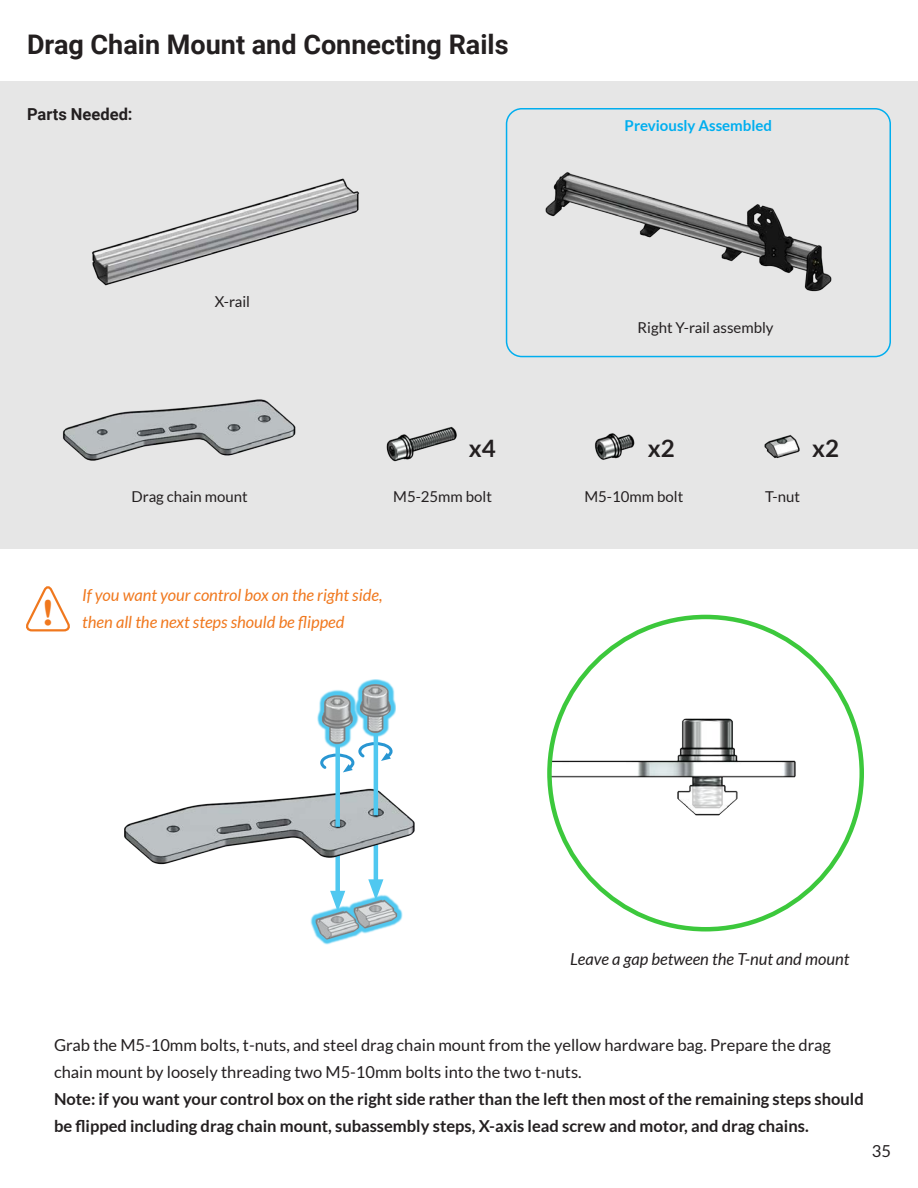
<style>
.page{position:relative;width:918px;height:1188px;background:#fff}
.page>*{position:absolute;margin:0;border:0;box-sizing:border-box;transform-origin:0 0}
.t1{font:700 36px "Gill Sans";color:#f0781e}
.t2{font:700 27px "Roboto";color:#231f20}
.t3{font:700 24px "Lato";color:#231f20}
.t4{font:700 16.5px/27px "Lato";color:#231f20}
.t5{font:16.5px/27px "Lato";color:#231f20}
.t6{font:italic 16.5px "Lato";color:#f0781e}
.t7{font:italic 16.5px "Lato";color:#231f20}
.t8{font:700 16.5px "Roboto";color:#231f20}
.t9{font:15px "Lato";color:#231f20}
.t10{font:700 15px "Lato";color:#00aeef}
</style>
<div class="page">
<div style="left:0;top:81px;width:918px;height:468px;background:#e6e6e6"></div>
<div style="left:507px;top:109px;width:383px;height:248px;background:#e6e6e6"></div>
<div style="left:506px;top:108px;width:385px;height:249px;border:2px solid #00aeef;border-radius:15px"></div>
<img style="left:54px;top:391px;width:252px;height:79px">
<img style="left:574px;top:402px;width:79px;height:80px">
<img style="left:361px;top:416px;width:114px;height:54px">
<img style="left:743px;top:402px;width:79px;height:80px">
<img style="left:538px;top:156px;width:319px;height:152px">
<img style="left:82px;top:171px;width:286px;height:124px">
<img style="left:549px;top:698px;width:247px;height:160px">
<img style="left:674px;top:778px;width:66px;height:34px">
<div style="left:286px;top:668px;width:145px;height:83px;background:#fff;opacity:.5"></div>
<div style="left:335px;top:842px;width:5px;height:57px;background:#50c8f0"></div>
<hr style="left:374px;top:831px;width:4px;height:57px;background:#50c8f0">
<img style="left:124px;top:772px;width:291px;height:96px">
<svg style="left:319px;top:741px;width:75px;height:31px"></svg>
<div style="left:335px;top:745px;width:5px;height:82px;background:#50c8f0"></div>
<hr style="left:374px;top:734px;width:4px;height:81px;background:#50c8f0">
<div style="left:286px;top:878px;width:145px;height:82px;background:#fff;opacity:.5"></div>
<svg style="left:26px;top:586px;width:44px;height:46px"></svg>
<p class="t2" style="left:27px;top:25px;width:483px">Drag Chain Mount and Connecting Rails</p>
<p class="t8" style="left:27px;top:103px;width:107px">Parts Needed:</p>
<p class="t9" style="left:215px;top:293px;width:37px">X-rail</p>
<p class="t10" style="left:625px;top:117px;width:149px">Previously Assembled</p>
<p class="t9" style="left:638px;top:319px;width:138px">Right Y-rail assembly</p>
<p class="t9" style="left:132px;top:488px;width:118px">Drag chain mount</p>
<p class="t3" style="left:469px;top:434px;width:28px">x4</p>
<p class="t3" style="left:648px;top:434px;width:28px">x2</p>
<p class="t3" style="left:812px;top:434px;width:28px">x2</p>
<p class="t9" style="left:393px;top:488px;width:100px">M5-25mm bolt</p>
<p class="t9" style="left:584px;top:488px;width:100px">M5-10mm bolt</p>
<p class="t9" style="left:765px;top:488px;width:36px">T-nut</p>
<p class="t1" style="left:43px;top:591px;width:11px">!</p>
<p class="t6" style="left:82px;top:586px;width:302px">If you want your control box on the right side,</p>
<p class="t6" style="left:82px;top:613px;width:264px">then all the next steps should be flipped</p>
<p class="t7" style="left:570px;top:949px;width:281px">Leave a gap between the T-nut and mount</p>
<p class="t5" style="left:54px;top:1031px;width:778px">Grab the M5-10mm bolts, t-nuts, and steel drag chain mount from the yellow hardware bag. Prepare the drag chain mount by loosely threading two M5-10mm bolts into the two t-nuts.</p>
<p class="t4" style="left:54px;top:1085px;width:811px">Note: if you want your control box on the right side rather than the left then most of the remaining steps should be flipped including drag chain mount, subassembly steps, X-axis lead screw and motor, and drag chains.</p>
<p class="t5" style="left:872px;top:1137px;width:21px">35</p>
</div>
